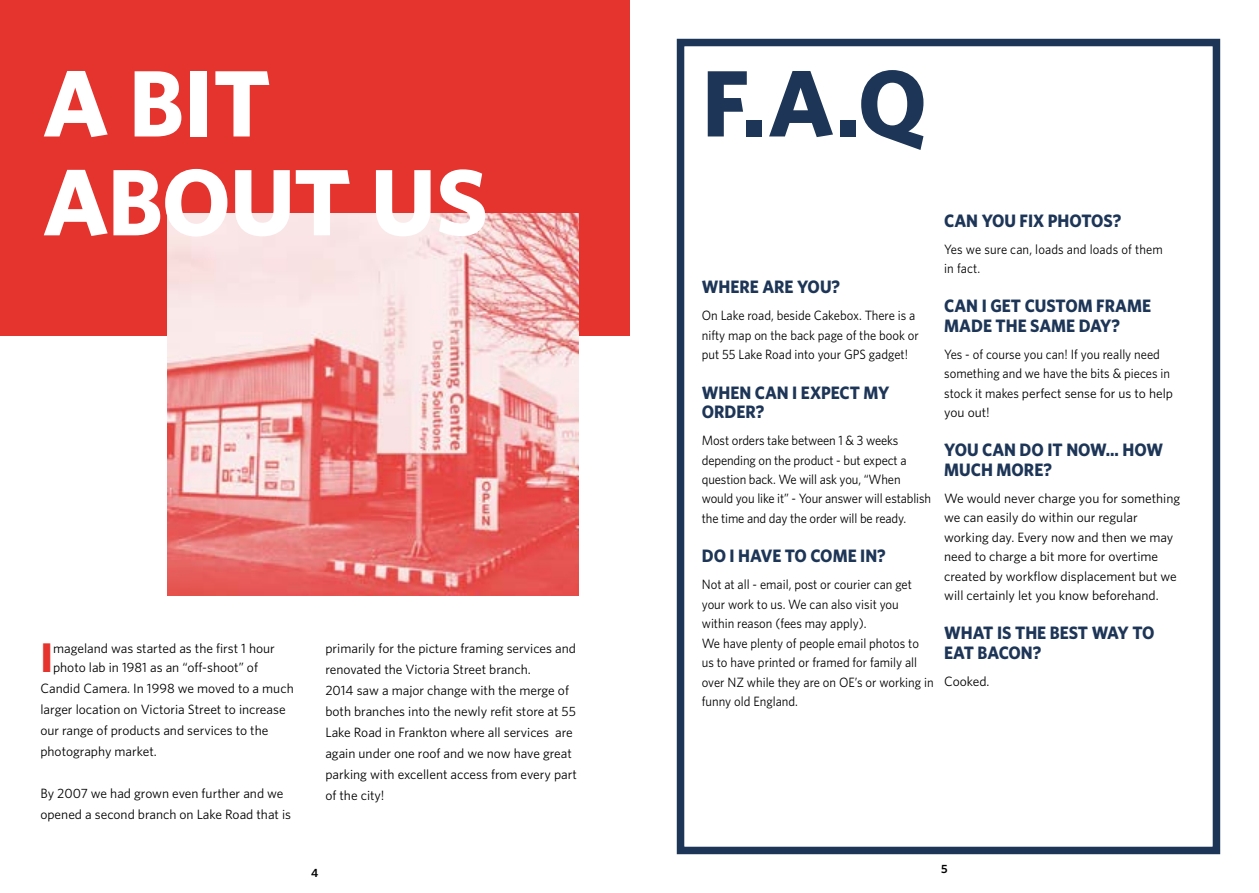
<style>
.page{position:relative;width:1259px;height:893px;background:#fff}
.page>*{position:absolute;margin:0;border:0;box-sizing:border-box;transform-origin:0 0}
.t1{font:700 94.5px/98.9px "Whitney K";letter-spacing:-.01em;color:#fff}
.t2{font:700 94.5px "Whitney K";color:#1d3557}
.t3{font:700 41.55px "Whitney K";color:#e5332e}
.t4{font:700 18px/19.5px "Whitney K";color:#1d3557;scale:.94 1}
.t5{font:13.5px/21px "Whitney K";color:#000}
.t6{font:13.5px/19.5px "Whitney K";color:#000;scale:.94 1}
.t7{font:600 12px "Whitney K";color:#000}
</style>
<div class="page">
<div style="left:0;top:0;width:629px;height:336px;background:#e5332e"></div>
<div style="left:677px;top:39px;width:543px;height:815px;border:8px solid #1d3557"></div>
<img style="left:167px;top:214px;width:411px;height:381px">
<h1 class="t1" style="left:43px;top:51px;width:447px">A BIT<br>ABOUT US</h1>
<h1 class="t2" style="left:702px;top:46px;width:227px">F.A.Q</h1>
<h2 class="t3" style="left:40px;top:633px;width:14px">I</h2>
<p class="t5" style="left:53px;top:638px;width:223px;line-height:19.5px">mageland was started as the first 1 hour photo lab in 1981 as an “off-shoot” of</p>
<p class="t5" style="left:40px;top:678px;width:255px">Candid Camera. In 1998 we moved to a much larger location on Victoria Street to increase our range of products and services to the photography market.</p>
<p class="t5" style="left:40px;top:783px;width:252px">By 2007 we had grown even further and we opened a second branch on Lake Road that is</p>
<p class="t5" style="left:325px;top:637px;width:253px">primarily for the picture framing services and renovated the Victoria Street branch.<br>2014 saw a major change with the merge of both branches into the newly refit store at 55<br>Lake Road in Frankton where all services are again under one roof and we now have great parking with excellent access from every part of the city!</p>
<h3 class="t4" style="left:702px;top:277px;width:149px">WHERE ARE YOU?</h3>
<p class="t6" style="left:702px;top:306px;width:232px">On Lake road, beside Cakebox. There is a nifty map on the back page of the book or put 55 Lake Road into your GPS gadget!</p>
<h3 class="t4" style="left:702px;top:382px;width:201px">WHEN CAN I EXPECT MY<br>ORDER?</h3>
<p class="t6" style="left:702px;top:430px;width:245px">Most orders take between 1 &amp; 3 weeks depending on the product - but expect a question back. We will ask you, “When would you like it” - Your answer will establish the time and day the order will be ready.</p>
<h3 class="t4" style="left:702px;top:545px;width:197px">DO I HAVE TO COME IN?</h3>
<p class="t6" style="left:702px;top:574px;width:248px">Not at all - email, post or courier can get your work to us. We can also visit you within reason (fees may apply).<br>We have plenty of people email photos to us to have printed or framed for family all over NZ while they are on OE’s or working in funny old England.</p>
<h3 class="t4" style="left:944px;top:210px;width:190px">CAN YOU FIX PHOTOS?</h3>
<p class="t6" style="left:944px;top:239px;width:234px">Yes we sure can, loads and loads of them in fact.</p>
<h3 class="t4" style="left:944px;top:296px;width:221px">CAN I GET CUSTOM FRAME<br>MADE THE SAME DAY?</h3>
<p class="t6" style="left:944px;top:344px;width:245px">Yes - of course you can! If you really need something and we have the bits &amp; pieces in stock it makes perfect sense for us to help you out!</p>
<h3 class="t4" style="left:944px;top:440px;width:234px">YOU CAN DO IT NOW... HOW<br>MUCH MORE?</h3>
<p class="t5" style="left:944px;top:488px;width:237px;line-height:19.5px">We would never charge you for something we can easily do within our regular working day. Every now and then we may need to charge a bit more for overtime created by workflow displacement but we will certainly let you know beforehand.</p>
<h3 class="t4" style="left:944px;top:623px;width:225px">WHAT IS THE BEST WAY TO<br>EAT BACON?</h3>
<p class="t5" style="left:944px;top:670px;width:47px">Cooked.</p>
<p class="t7" style="left:311px;top:866px;width:9px">4</p>
<p class="t7" style="left:941px;top:861px;width:8px">5</p>
</div>
